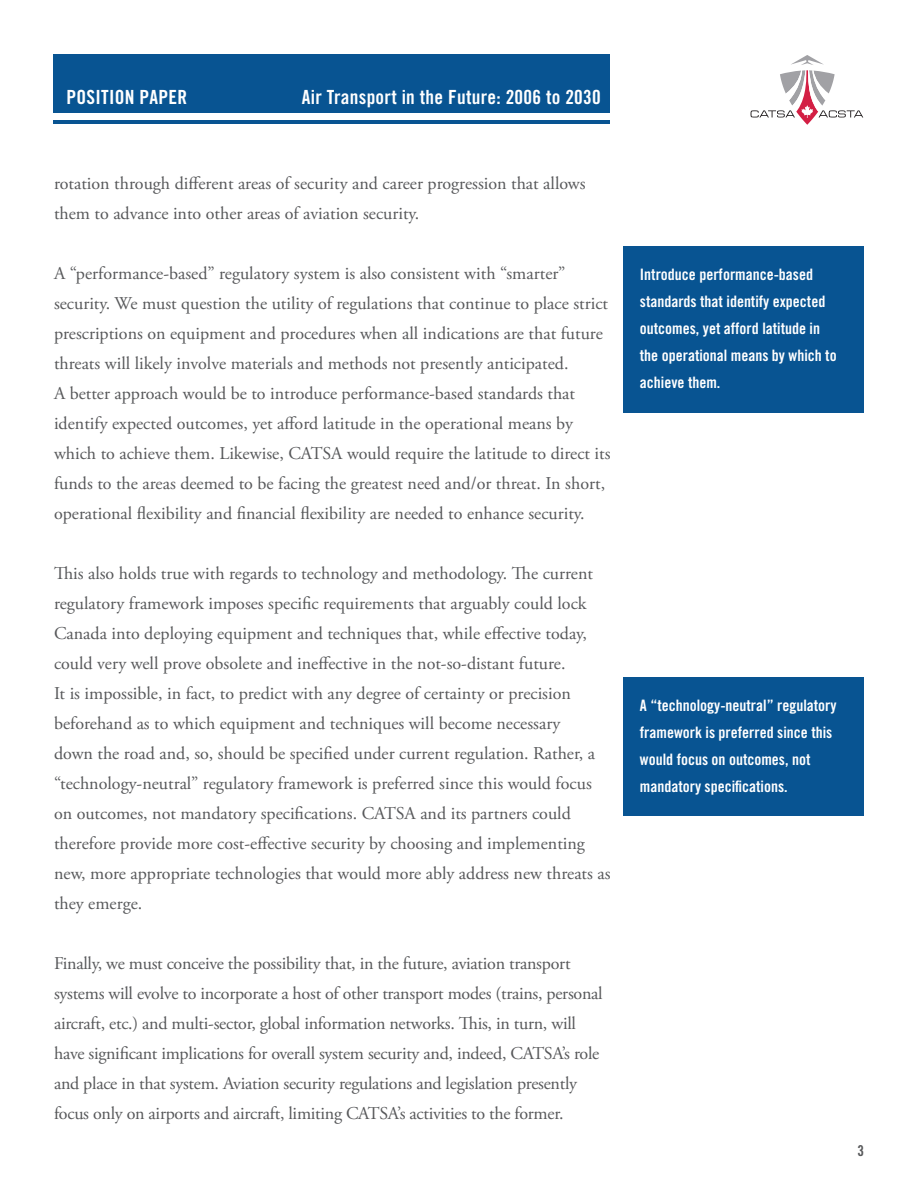
<style>
.page{position:relative;width:918px;height:1188px;background:#fff}
.page>*{position:absolute;margin:0;border:0;box-sizing:border-box;transform-origin:0 0}
.t1{font:19.5px "Trade Gothic Bold Cond Twenty";letter-spacing:.015em;color:#fff}
.t2{font:18px/30px "Adobe Garamond Pro";color:#57585a}
.t3{font:15.75px/27px "Trade Gothic Bold Cond Twenty";color:#fff}
.t4{font:15px "Trade Gothic Bold Cond Twenty";color:#57585a}
</style>
<div class="page">
<div style="left:54px;top:54px;width:556px;height:58px;background:#085492"></div>
<hr style="left:54px;top:120px;width:556px;height:4px;background:#085492">
<svg style="left:751px;top:55px;width:112px;height:70px"></svg>
<div style="left:623px;top:247px;width:241px;height:166px;background:#085492"></div>
<div style="left:623px;top:677px;width:241px;height:138px;background:#085492"></div>
<p class="t1" style="left:67px;top:86px;width:122px">POSITION PAPER</p>
<p class="t1" style="left:302px;top:85px;width:300px">Air Transport in the Future: 2006 to 2030</p>
<p class="t2" style="left:54px;top:168px;width:533px">rotation through different areas of security and career progression that allows them to advance into other areas of aviation security.</p>
<p class="t2" style="left:54px;top:258px;width:558px">A “performance-based” regulatory system is also consistent with “smarter” security. We must question the utility of regulations that continue to place strict prescriptions on equipment and procedures when all indications are that future threats will likely involve materials and methods not presently anticipated.<br>A better approach would be to introduce performance-based standards that identify expected outcomes, yet afford latitude in the operational means by which to achieve them. Likewise, CATSA would require the latitude to direct its funds to the areas deemed to be facing the greatest need and/or threat. In short, operational flexibility and financial flexibility are needed to enhance security.</p>
<p class="t2" style="left:54px;top:558px;width:558px">This also holds true with regards to technology and methodology. The current regulatory framework imposes specific requirements that arguably could lock Canada into deploying equipment and techniques that, while effective today, could very well prove obsolete and ineffective in the not-so-distant future.<br>It is impossible, in fact, to predict with any degree of certainty or precision beforehand as to which equipment and techniques will become necessary<br>down the road and, so, should be specified under current regulation. Rather, a “technology-neutral” regulatory framework is preferred since this would focus on outcomes, not mandatory specifications. CATSA and its partners could therefore provide more cost-effective security by choosing and implementing new, more appropriate technologies that would more ably address new threats as they emerge.</p>
<p class="t2" style="left:54px;top:948px;width:550px">Finally, we must conceive the possibility that, in the future, aviation transport systems will evolve to incorporate a host of other transport modes (trains, personal aircraft, etc.) and multi-sector, global information networks. This, in turn, will have significant implications for overall system security and, indeed, CATSA’s role and place in that system. Aviation security regulations and legislation presently focus only on airports and aircraft, limiting CATSA’s activities to the former.</p>
<p class="t3" style="left:640px;top:261px;width:198px">Introduce performance-based standards that identify expected outcomes, yet afford latitude in the operational means by which to achieve them.</p>
<p class="t3" style="left:640px;top:691px;width:198px">A “technology-neutral” regulatory framework is preferred since this would focus on outcomes, not mandatory specifications.</p>
<p class="t4" style="left:857px;top:1141px;width:8px">3</p>
</div>
